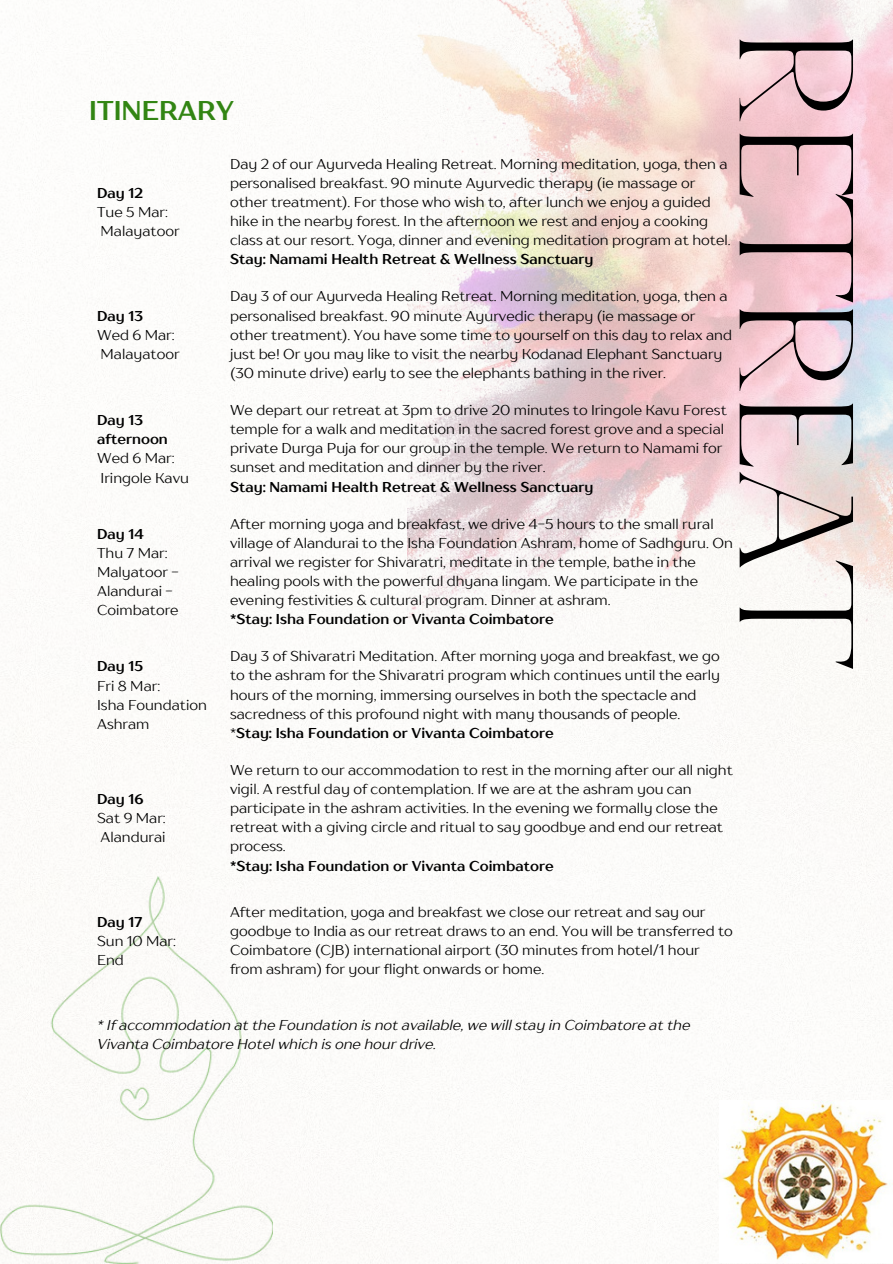
<style>
.page{position:relative;width:893px;height:1264px;background:#fff}
.page>*{position:absolute;margin:0;border:0;box-sizing:border-box;transform-origin:0 0}
.t1{font:161.85px "TT Ricordi Nobili";letter-spacing:-.105em;color:#000}
.t2{font:700 27px "TT Drugs";color:#328513}
.t3{font:14.25px/19px "TT Drugs";color:#000}
.t4{font:700 14.25px/19px "TT Drugs";color:#000}
.t5{font:italic 14.25px/19px "TT Drugs";color:#000}
.s1{font-weight:700}
</style>
<div class="page">
<img style="left:407px;top:0;width:485px;height:626px">
<img style="left:719px;top:1100px;width:173px;height:162px">
<img style="left:0;top:876px;width:272px;height:387px">
<h1 class="t1" style="left:893px;top:17px;width:654px;rotate:90deg">RETREAT</h1>
<h2 class="t2" style="left:89px;top:92px;width:146px">ITINERARY</h2>
<p class="t3" style="left:230px;top:154px;width:502px">Day 2 of our Ayurveda Healing Retreat. Morning meditation, yoga, then a personalised breakfast. 90 minute Ayurvedic therapy (ie massage or other treatment). For those who wish to, after lunch we enjoy a guided hike in the nearby forest. In the afternoon we rest and enjoy a cooking class at our resort. Yoga, dinner and evening meditation program at hotel.</p>
<p class="t4" style="left:230px;top:250px;width:365px">Stay: Namami Health Retreat &amp; Wellness Sanctuary</p>
<p class="t4" style="left:97px;top:183px;width:47px">Day 12</p>
<p class="t3" style="left:97px;top:202px;width:84px">Tue 5 Mar:<br>Malayatoor</p>
<p class="t3" style="left:230px;top:287px;width:503px">Day 3 of our Ayurveda Healing Retreat. Morning meditation, yoga, then a personalised breakfast. 90 minute Ayurvedic therapy (ie massage or other treatment). You have some time to yourself on this day to relax and just be! Or you may like to visit the nearby Kodanad Elephant Sanctuary (30 minute drive) early to see the elephants bathing in the river.</p>
<p class="t4" style="left:97px;top:306px;width:47px">Day 13</p>
<p class="t3" style="left:97px;top:325px;width:84px">Wed 6 Mar:<br>Malayatoor</p>
<p class="t3" style="left:230px;top:400px;width:498px">We depart our retreat at 3pm to drive 20 minutes to Iringole Kavu Forest temple for a walk and meditation in the sacred forest grove and a special private Durga Puja for our group in the temple. We return to Namami for sunset and meditation and dinner by the river.</p>
<p class="t4" style="left:230px;top:477px;width:365px">Stay: Namami Health Retreat &amp; Wellness Sanctuary</p>
<p class="t4" style="left:97px;top:411px;width:72px">Day 13 afternoon</p>
<p class="t3" style="left:97px;top:449px;width:93px">Wed 6 Mar:<br>Iringole Kavu</p>
<p class="t3" style="left:230px;top:514px;width:504px">After morning yoga and breakfast, we drive 4-5 hours to the small rural village of Alandurai to the Isha Foundation Ashram, home of Sadhguru. On arrival we register for Shivaratri, meditate in the temple, bathe in the healing pools with the powerful dhyana lingam. We participate in the evening festivities &amp; cultural program. Dinner at ashram.</p>
<p class="t4" style="left:230px;top:609px;width:325px">*Stay: Isha Foundation or Vivanta Coimbatore</p>
<p class="t4" style="left:97px;top:524px;width:48px">Day 14</p>
<p class="t3" style="left:97px;top:543px;width:83px">Thu 7 Mar:<br>Malyatoor -<br>Alandurai -<br>Coimbatore</p>
<p class="t3" style="left:230px;top:646px;width:491px">Day 3 of Shivaratri Meditation. After morning yoga and breakfast, we go to the ashram for the Shivaratri program which continues until the early hours of the morning, immersing ourselves in both the spectacle and sacredness of this profound night with many thousands of people. *<span class="s1">Stay: Isha Foundation or Vivanta Coimbatore</span></p>
<p class="t4" style="left:97px;top:657px;width:47px">Day 15</p>
<p class="t3" style="left:97px;top:676px;width:111px">Fri 8 Mar:<br>Isha Foundation<br>Ashram</p>
<p class="t4" style="left:97px;top:789px;width:48px">Day 16</p>
<p class="t3" style="left:97px;top:808px;width:70px">Sat 9 Mar:<br>Alandurai</p>
<p class="t4" style="left:97px;top:912px;width:47px">Day 17</p>
<p class="t3" style="left:97px;top:931px;width:80px">Sun 10 Mar:<br>End</p>
<p class="t3" style="left:230px;top:760px;width:504px">We return to our accommodation to rest in the morning after our all night vigil. A restful day of contemplation. If we are at the ashram you can participate in the ashram activities. In the evening we formally close the retreat with a giving circle and ritual to say goodbye and end our retreat process.</p>
<p class="t4" style="left:230px;top:856px;width:325px">*Stay: Isha Foundation or Vivanta Coimbatore</p>
<p class="t3" style="left:230px;top:902px;width:504px">After meditation, yoga and breakfast we close our retreat and say our goodbye to India as our retreat draws to an end. You will be transferred to Coimbatore (CJB) international airport (30 minutes from hotel/1 hour from ashram) for your flight onwards or home.</p>
<p class="t5" style="left:97px;top:1015px;width:594px">* If accommodation at the Foundation is not available, we will stay in Coimbatore at the<br>Vivanta Coimbatore Hotel which is one hour drive.</p>
</div>
